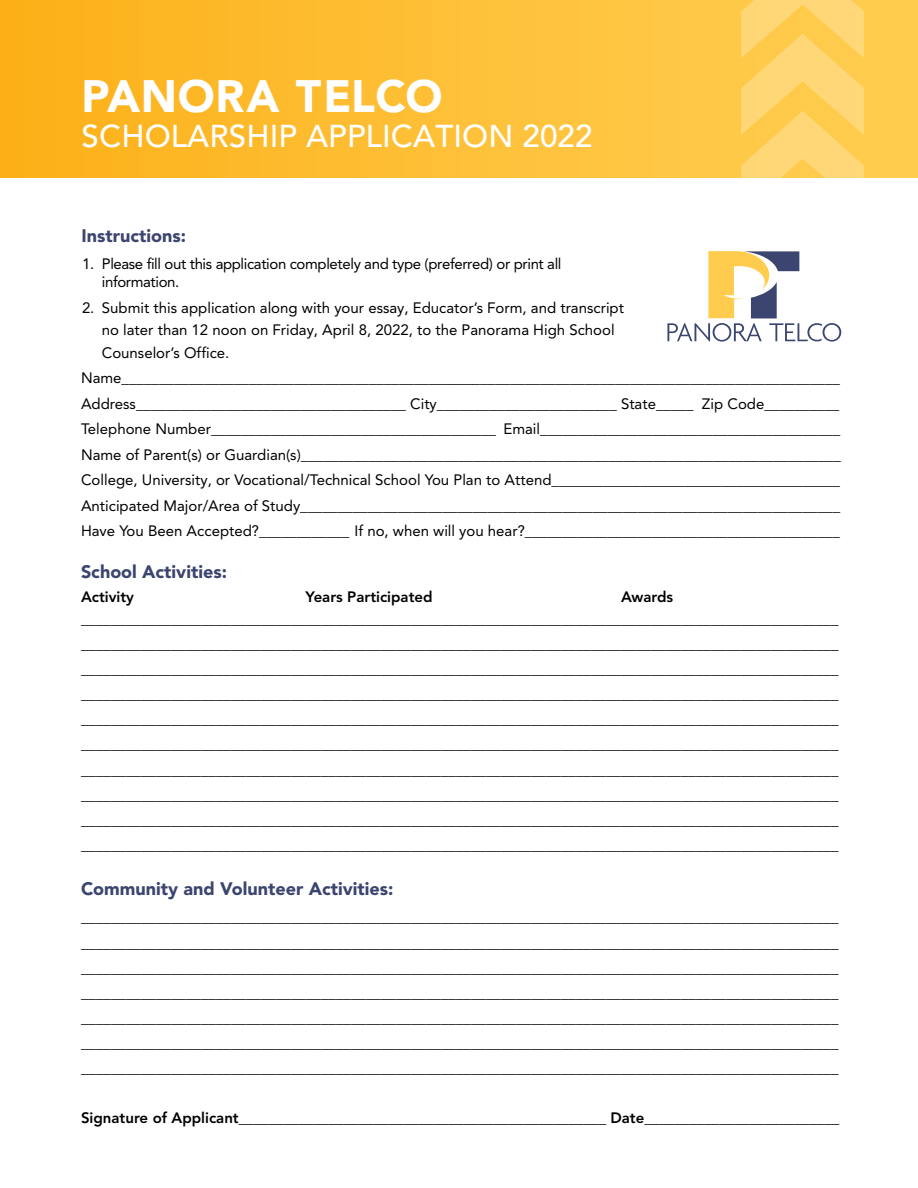
<style>
.page{position:relative;width:918px;height:1188px;background:#fff}
.page>*{position:absolute;margin:0;border:0;box-sizing:border-box;transform-origin:0 0}
.t1{font:900 45px "Avenir LT Pro";letter-spacing:.015em;color:#fff}
.t2{font:500 31.35px "Avenir LT Pro";letter-spacing:.005em;color:#fff}
.t3{font:900 18px "Avenir LT Pro";color:#3b456f}
.t4{font:15px/25.2px "Avenir LT Pro";color:#000;text-align:justify}
.t5{font:15px/17.4px "Avenir LT Pro";letter-spacing:-.025em;color:#000}
.t6{font:800 15px "Avenir LT Pro";color:#000}
.s1{font-weight:800}
</style>
<div class="page">
<svg style="left:0;top:0;width:918px;height:177px;background:#fdbd32"></svg>
<svg style="left:741px;top:0;width:123px;height:178px;background:#ffd266"></svg>
<svg style="left:667px;top:251px;width:174px;height:91px"></svg>
<h1 class="t1" style="left:82px;top:69px;width:362px">PANORA TELCO</h1>
<h2 class="t2" style="left:82px;top:118px;width:512px">SCHOLARSHIP APPLICATION 2022</h2>
<p class="t3" style="left:82px;top:225px;width:106px">Instructions:</p>
<p class="t5" style="left:102px;top:255px;width:461px;text-indent:-20px">1. Please fill out this application completely and type (preferred) or print all information.</p>
<p class="t4" style="left:102px;top:297px;width:524px;line-height:22.2px;text-align:left;text-indent:-20px">2. Submit this application along with your essay, Educator’s Form, and transcript no later than 12 noon on Friday, April 8, 2022, to the Panorama High School<br>Counselor’s Office.</p>
<p class="t4" style="left:81px;top:365px;width:761px">Name________________________________________________________________________________________________ Address____________________________________ City________________________ State_____ Zip Code__________ Telephone Number______________________________________ Email________________________________________ Name of Parent(s) or Guardian(s)________________________________________________________________________ College, University, or Vocational/Technical School You Plan to Attend_______________________________________ Anticipated Major/Area of Study________________________________________________________________________ Have You Been Accepted?____________ If no, when will you hear?__________________________________________</p>
<p class="t3" style="left:81px;top:561px;width:148px">School Activities:</p>
<p class="t6" style="left:81px;top:588px;width:55px">Activity</p>
<p class="t6" style="left:306px;top:588px;width:129px">Years Participated</p>
<p class="t6" style="left:621px;top:588px;width:54px">Awards</p>
<p class="t4" style="left:81px;top:606px;width:759px">_____________________________________________________________________________________________________ _____________________________________________________________________________________________________ _____________________________________________________________________________________________________ _____________________________________________________________________________________________________ _____________________________________________________________________________________________________ _____________________________________________________________________________________________________ _____________________________________________________________________________________________________ _____________________________________________________________________________________________________ _____________________________________________________________________________________________________ _____________________________________________________________________________________________________</p>
<p class="t3" style="left:81px;top:878px;width:314px">Community and Volunteer Activities:</p>
<p class="t4" style="left:81px;top:905px;width:759px">_____________________________________________________________________________________________________ _____________________________________________________________________________________________________ _____________________________________________________________________________________________________ _____________________________________________________________________________________________________ _____________________________________________________________________________________________________ _____________________________________________________________________________________________________ _____________________________________________________________________________________________________</p>
<p class="t4" style="left:81px;top:1106px;width:760px"><span class="s1">Signature of Applicant</span>_________________________________________________ <span class="s1">Date</span>__________________________</p>
</div>
